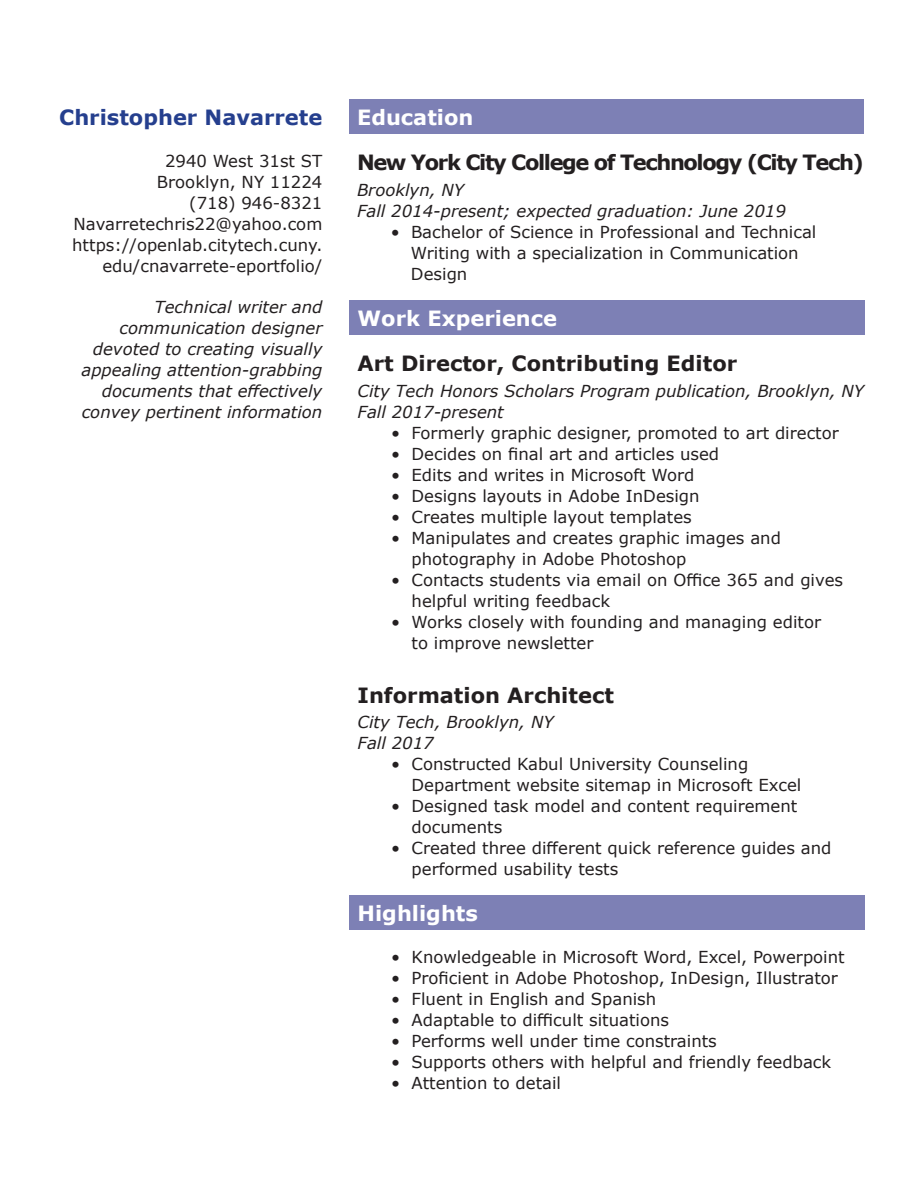
<style>
.page{position:relative;width:918px;height:1188px;background:#fff}
.page>*{position:absolute;margin:0;border:0;box-sizing:border-box;transform-origin:0 0}
.t1{font:700 21px "Verdana";color:#231f20}
.t2{font:700 21px "Verdana";letter-spacing:-.065em;color:#231f20}
.t3{font:700 21px "Verdana";color:#fff}
.t4{font:700 21px "Verdana";color:#253f8e}
.t5{font:16.5px/21px "Verdana";color:#231f20}
.t6{font:italic 16.5px/21px "Verdana";color:#231f20;text-align:right}
</style>
<div class="page">
<div style="left:350px;top:100px;width:514px;height:34px;background:#7d80b5"></div>
<div style="left:349px;top:301px;width:516px;height:34px;background:#7d80b5"></div>
<div style="left:349px;top:896px;width:516px;height:34px;background:#7d80b5"></div>
<p class="t4" style="left:59px;top:102px;width:265px">Christopher Navarrete</p>
<p class="t3" style="left:357px;top:102px;width:118px">Education</p>
<p class="t5" style="left:165px;top:151px;width:159px">2940 West 31st ST</p>
<p class="t5" style="left:157px;top:172px;width:167px">Brooklyn, NY 11224</p>
<p class="t5" style="left:189px;top:193px;width:135px">(718) 946-8321</p>
<p class="t5" style="left:74px;top:214px;width:250px">Navarretechris22@yahoo.com</p>
<p class="t5" style="left:72px;top:235px;width:252px;text-align:right">https://openlab.citytech.cuny. edu/cnavarrete-eportfolio/</p>
<p class="t6" style="left:81px;top:296px;width:242px">Technical writer and communication designer devoted to creating visually appealing attention-grabbing documents that effectively convey pertinent information</p>
<p class="t2" style="left:357px;top:148px;width:508px">New York City College of Technology (City Tech)</p>
<p class="t6" style="left:357px;top:179px;width:109px">Brooklyn, NY</p>
<p class="t6" style="left:357px;top:200px;width:430px">Fall 2014-present; expected graduation: June 2019</p>
<p class="t5" style="left:411px;top:221px;width:407px;text-indent:-20px">• Bachelor of Science in Professional and Technical<br>Writing with a specialization in Communication<br>Design</p>
<p class="t3" style="left:358px;top:303px;width:201px">Work Experience</p>
<p class="t1" style="left:358px;top:349px;width:381px">Art Director, Contributing Editor</p>
<p class="t6" style="left:358px;top:380px;width:508px">City Tech Honors Scholars Program publication, Brooklyn, NY</p>
<p class="t6" style="left:358px;top:401px;width:148px">Fall 2017-present</p>
<p class="t5" style="left:391px;top:422px;width:449px">• Formerly graphic designer, promoted to art director</p>
<p class="t5" style="left:391px;top:443px;width:329px">• Decides on final art and articles used</p>
<p class="t5" style="left:391px;top:464px;width:305px">• Edits and writes in Microsoft Word</p>
<p class="t5" style="left:391px;top:485px;width:310px">• Designs layouts in Adobe InDesign</p>
<p class="t5" style="left:391px;top:506px;width:302px">• Creates multiple layout templates</p>
<p class="t5" style="left:412px;top:527px;width:371px;text-indent:-20px">• Manipulates and creates graphic images and photography in Adobe Photoshop</p>
<p class="t5" style="left:412px;top:569px;width:433px;text-indent:-20px">• Contacts students via email on Office 365 and gives helpful writing feedback</p>
<p class="t5" style="left:412px;top:611px;width:411px;text-indent:-20px">• Works closely with founding and managing editor to improve newsletter</p>
<p class="t1" style="left:358px;top:680px;width:258px">Information Architect</p>
<p class="t6" style="left:358px;top:711px;width:198px">City Tech, Brooklyn, NY</p>
<p class="t6" style="left:358px;top:732px;width:78px">Fall 2017</p>
<p class="t5" style="left:412px;top:753px;width:391px;text-indent:-20px">• Constructed Kabul University Counseling<br>Department website sitemap in Microsoft Excel</p>
<p class="t5" style="left:412px;top:795px;width:387px;text-indent:-20px">• Designed task model and content requirement documents</p>
<p class="t5" style="left:412px;top:837px;width:421px;text-indent:-20px">• Created three different quick reference guides and performed usability tests</p>
<p class="t3" style="left:358px;top:898px;width:122px">Highlights</p>
<p class="t5" style="left:391px;top:947px;width:455px">• Knowledgeable in Microsoft Word, Excel, Powerpoint</p>
<p class="t5" style="left:391px;top:968px;width:448px">• Proficient in Adobe Photoshop, InDesign, Illustrator</p>
<p class="t5" style="left:391px;top:989px;width:267px">• Fluent in English and Spanish</p>
<p class="t5" style="left:391px;top:1010px;width:279px">• Adaptable to difficult situations</p>
<p class="t5" style="left:391px;top:1031px;width:327px">• Performs well under time constraints</p>
<p class="t5" style="left:391px;top:1052px;width:441px">• Supports others with helpful and friendly feedback</p>
<p class="t5" style="left:391px;top:1073px;width:171px">• Attention to detail</p>
</div>
